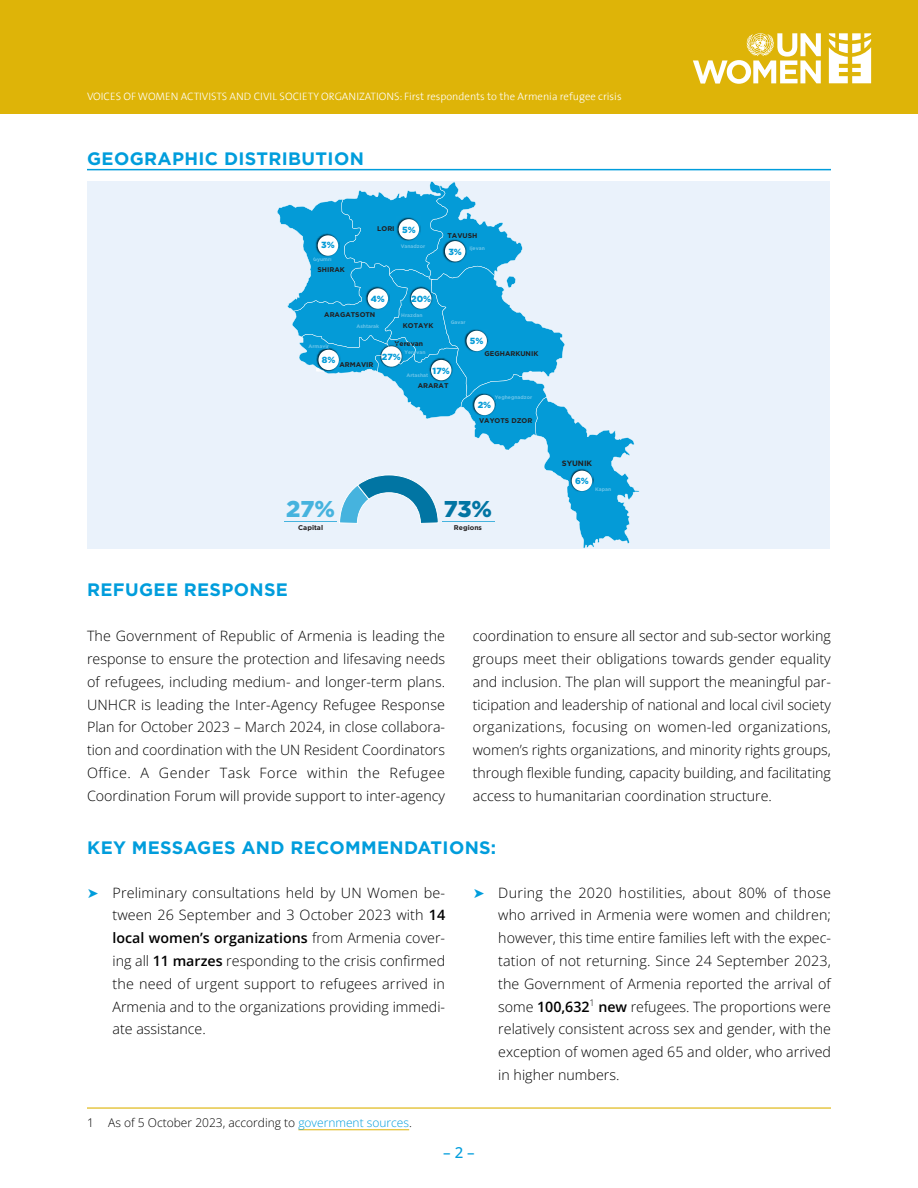
<style>
.page{position:relative;width:918px;height:1188px;background:#fff}
.page>*{position:absolute;margin:0;border:0;box-sizing:border-box;transform-origin:0 0}
.t1{font:900 22.8px "Gotham Pro";color:#46b3de}
.t2{font:900 22.8px "Gotham Pro";color:#0175a3}
.t3{font:700 18px "Gotham Pro";letter-spacing:.02em;color:#009ddc}
.t4{font:500 15px "Open Sans";color:#009ddc}
.t5{font:300 14.25px/22.8px "Open Sans";color:#000;text-align:justify}
.t6{font:300 12px "Open Sans";color:#000}
.t7{font:300 10.8px "The Sans";color:#fff}
.t8{font:900 8.85px "Gotham Pro";color:#049bd7}
.t9{font:700 7.65px "Gotham";color:#221f20}
.t10{font:700 6.9px "Gotham";color:#221f20}
.t11{font:700 5.1px "Gotham";color:#69c3e8}
.t12{font:700 5.1px "Gotham";color:#68c3e8}
.s1{color:#221f1f}
.s2{color:#69c3e8}
.s3{color:#68c2e6}
.s4{color:#221e1f}
.s5{color:#68c3e8}
.s6{font-family:"DejaVu Sans";font-weight:400;color:#009ddc}
.s7{font-weight:600}
.s8{color:#009ddc}
</style>
<div class="page">
<hr style="left:87px;top:169px;width:744px;height:1px;background:#009ddc">
<div style="left:87px;top:181px;width:743px;height:367px;background:#eaf2fb"></div>
<svg style="left:277px;top:181px;width:363px;height:367px"></svg>
<hr style="left:442px;top:521px;width:52px;height:1px;background:#46b3de">
<hr style="left:285px;top:521px;width:52px;height:1px;background:#46b3de">
<hr style="left:87px;top:1107px;width:744px;height:2px;background:#deb408">
<hr style="left:298px;top:1130px;width:111px;height:1px;background:#deb408">
<div style="left:0;top:0;width:918px;height:114px;background:#deb408"></div>
<svg style="left:693px;top:33px;width:128px;height:51px"></svg>
<svg style="left:829px;top:33px;width:42px;height:50px"></svg>
<p class="t7" style="left:87px;top:88px;width:536px">VOICES OF WOMEN ACTIVISTS AND CIVIL SOCIETY ORGANIZATIONS: First respondents to the Armenia refugee crisis</p>
<p class="t3" style="left:87px;top:148px;width:278px">GEOGRAPHIC DISTRIBUTION</p>
<p class="t8" style="left:321px;top:240px;width:15px">3%</p>
<p class="t11" style="left:313px;top:257px;width:20px">Gyumri</p>
<p class="t10" style="left:318px;top:266px;width:29px">SHIRAK</p>
<p class="t10" style="left:377px;top:224px;width:19px">LORI</p>
<p class="t8" style="left:402px;top:225px;width:15px">5%</p>
<p class="t11" style="left:401px;top:243px;width:26px">Vanadzor</p>
<p class="t8" style="left:371px;top:294px;width:16px">4%</p>
<p class="t8" style="left:411px;top:294px;width:22px">20%</p>
<p class="t10" style="left:448px;top:231px;width:31px">TAVUSH</p>
<p class="t8" style="left:448px;top:246px;width:15px">3%</p>
<p class="t11" style="left:469px;top:246px;width:17px">Ijevan</p>
<p class="t10" style="left:324px;top:311px;width:53px">ARAGATSOTN</p>
<p class="t11" style="left:401px;top:312px;width:23px">Hrazdan</p>
<p class="t10" style="left:403px;top:322px;width:32px">KOTAYK</p>
<p class="t11" style="left:405px;top:349px;width:23px">Yerevan</p>
<p class="t11" style="left:451px;top:320px;width:17px">Gavar</p>
<p class="t11" style="left:356px;top:323px;width:24px">Ashtarak</p>
<p class="t8" style="left:470px;top:336px;width:15px">5%</p>
<p class="t10" style="left:395px;top:339px;width:30px"><span class="s1">Ye</span>revan</p>
<p class="t10" style="left:418px;top:382px;width:32px">ARARAT</p>
<p class="t12" style="left:309px;top:343px;width:22px"><span class="s2">Ar</span>mavi<span class="s3">r</span></p>
<p class="t10" style="left:484px;top:350px;width:55px"><span class="s1">G</span>EGHARKUNIK</p>
<p class="t8" style="left:382px;top:352px;width:21px">27%</p>
<p class="t8" style="left:322px;top:355px;width:15px">8%</p>
<p class="t10" style="left:339px;top:360px;width:36px"><span class="s4">A</span>RMAVIR</p>
<p class="t8" style="left:433px;top:365px;width:19px">17%</p>
<p class="t11" style="left:406px;top:372px;width:23px">Artashat</p>
<p class="t11" style="left:495px;top:394px;width:39px"><span class="s5">Y</span>eghegnadzor</p>
<p class="t8" style="left:478px;top:400px;width:15px">2%</p>
<p class="t10" style="left:479px;top:417px;width:55px">VAYOTS DZOR</p>
<h1 class="t1" style="left:286px;top:495px;width:50px">27%</h1>
<h1 class="t2" style="left:444px;top:495px;width:50px">73%</h1>
<p class="t10" style="left:298px;top:523px;width:26px">Capital</p>
<p class="t10" style="left:454px;top:523px;width:30px">Regions</p>
<p class="t3" style="left:87px;top:579px;width:202px">REFUGEE RESPONSE</p>
<p class="t9" style="left:562px;top:459px;width:32px">SYUNIK</p>
<p class="t8" style="left:575px;top:476px;width:15px">6%</p>
<p class="t11" style="left:595px;top:486px;width:18px">Kapan</p>
<p class="t5" style="left:87px;top:624px;width:360px">The Government of Republic of Armenia is leading the response to ensure the protection and lifesaving needs of refugees, including medium- and longer-term plans.<br>UNHCR is leading the Inter-Agency Refugee Response Plan for October 2023 – March 2024, in close collabora&shy;tion and coordination with the UN Resident Coordinators Office. A Gender Task Force within the Refugee Coordination Forum will provide support to inter-agency</p>
<p class="t5" style="left:473px;top:624px;width:360px">coordination to ensure all sector and sub-sector working groups meet their obligations towards gender equality and inclusion. The plan will support the meaningful par&shy;ticipation and leadership of national and local civil society organizations, focusing on women-led organizations, women’s rights organizations, and minority rights groups, through flexible funding, capacity building, and facilitating access to humanitarian coordination structure.</p>
<p class="t3" style="left:87px;top:837px;width:411px">KEY MESSAGES AND RECOMMENDATIONS:</p>
<p class="t5" style="left:113px;top:881px;width:334px;text-indent:-26px"><span class="s6">➤</span> Preliminary consultations held by UN Women be&shy;tween 26 September and 3 October 2023 with <span class="s7">14 local women’s organizations</span> from Armenia cover&shy;ing all <span class="s7">11 marzes</span> responding to the crisis confirmed the need of urgent support to refugees arrived in Armenia and to the organizations providing immedi&shy;ate assistance.</p>
<p class="t5" style="left:498px;top:881px;width:334px;text-indent:-26px"><span class="s6">➤</span> During the 2020 hostilities, about 80% of those who arrived in Armenia were women and children; however, this time entire families left with the expec&shy;tation of not returning. Since 24 September 2023, the Government of Armenia reported the arrival of some <span class="s7">100,632</span><sup>1</sup> <span class="s7">new</span> refugees. The proportions were relatively consistent across sex and gender, with the exception of women aged 65 and older, who arrived in higher numbers.</p>
<p class="t6" style="left:87px;top:1114px;width:327px">1 As of 5 October 2023, according to <span class="s8">government sources</span>.</p>
<p class="t4" style="left:443px;top:1142px;width:33px">– 2 –</p>
</div>
